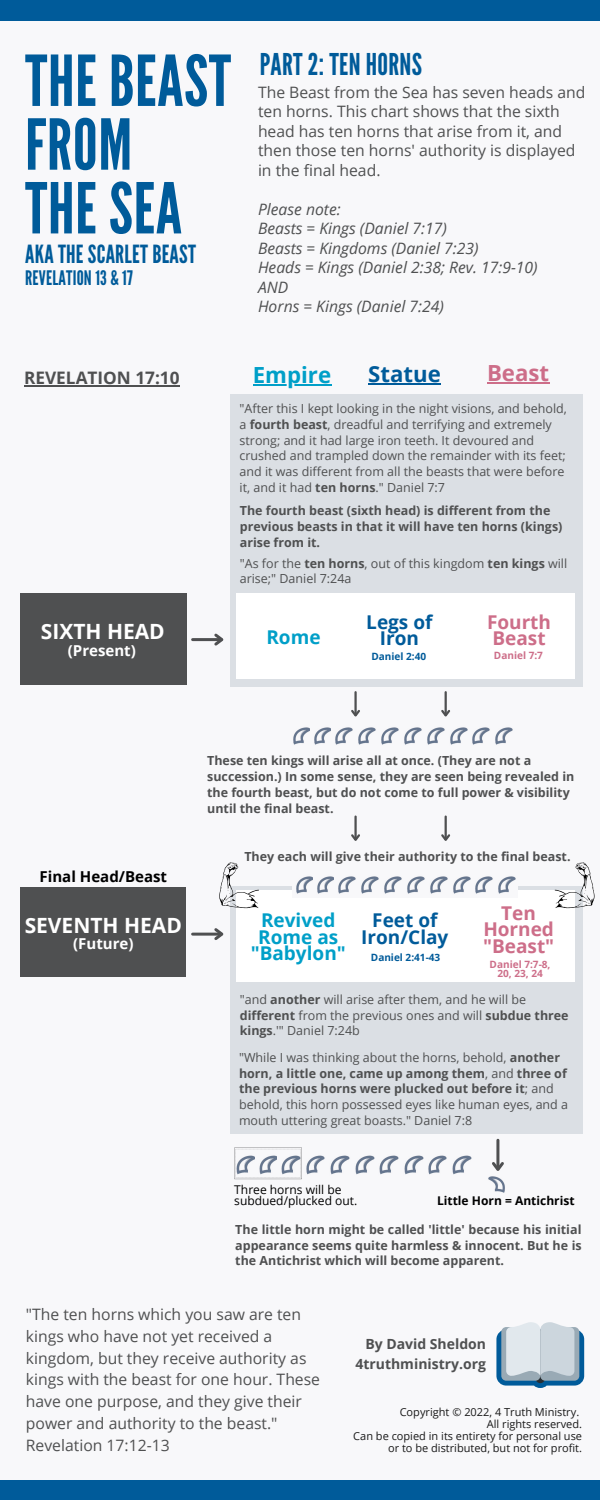
<style>
.page{position:relative;width:600px;height:1500px;background:#f8f8fa}
.page>*{position:absolute;margin:0;border:0;box-sizing:border-box;transform-origin:0 0}
.t1{font:70px/63.8px "League Gothic";letter-spacing:.01em;color:#005b9a}
.t2{font:30px "League Gothic";letter-spacing:.01em;color:#005b9a}
.t3{font:25px "League Gothic";letter-spacing:.01em;color:#005b9a}
.t4{font:700 22.2px "Open Sans";color:#009fc8}
.t5{font:700 22.2px "Open Sans";color:#005b9a}
.t6{font:700 22.2px "Open Sans";color:#cd6e89}
.t7{font:700 21px "Open Sans";color:#fff}
.t8{font:20px "League Gothic";letter-spacing:.01em;color:#005b9a}
.t9{font:700 19px/16.5px "Open Sans";color:#cd6e89}
.t10{font:700 19px/16.5px "Open Sans";color:#009fc8;text-align:center}
.t11{font:700 19px/16.5px "Open Sans";color:#005b9a;text-align:center}
.t12{font:700 17.2px "Open Sans";color:#4f5051}
.t13{font:15.7px/21.8px "Open Sans";color:#4f5051}
.t14{font:italic 15.7px "Open Sans";color:#4f5051}
.t15{font:700 15px "Open Sans";color:#fff}
.t16{font:700 15px "Open Sans";color:#000}
.t17{font:700 14px "Open Sans";color:#4f5051}
.t18{font:12.5px/15.8px "Open Sans";color:#4f5051}
.t19{font:700 12.5px/15.8px "Open Sans";color:#4f5051}
.t20{font:12px/10.5px "Open Sans";color:#000}
.t21{font:700 12px "Open Sans";color:#000}
.t22{font:11px/12px "Open Sans";color:#191919;text-align:right}
.t23{font:700 10px "Open Sans";color:#cd6e89}
.t24{font:700 10px "Open Sans";color:#005b9a}
.s1{font-weight:700}
</style>
<div class="page">
<div style="left:0;top:0;width:600px;height:20px;background:#005b9a"></div>
<div style="left:0;top:1480px;width:600px;height:20px;background:#005b9a"></div>
<div style="left:20px;top:888px;width:166px;height:89px;background:#4f5051"></div>
<div style="left:20px;top:593px;width:166px;height:92px;background:#4f5051"></div>
<div style="left:230px;top:394px;width:352px;height:293px;background:#dbdfe4"></div>
<div style="left:230px;top:886px;width:352px;height:247px;background:#dbdfe4"></div>
<hr style="left:193px;top:638px;width:28px;height:3px;background:#4f5051">
<svg style="left:212px;top:633px;width:12px;height:13px"></svg>
<hr style="left:193px;top:933px;width:28px;height:3px;background:#4f5051">
<svg style="left:212px;top:928px;width:12px;height:12px"></svg>
<hr style="left:445px;top:692px;width:2px;height:23px;background:#4f5051">
<svg style="left:441px;top:708px;width:9px;height:9px"></svg>
<hr style="left:354px;top:692px;width:3px;height:23px;background:#4f5051">
<svg style="left:351px;top:708px;width:9px;height:9px"></svg>
<div style="left:236px;top:593px;width:339px;height:86px;background:#fff"></div>
<div style="left:236px;top:890px;width:339px;height:92px;background:#fff"></div>
<svg style="left:219px;top:862px;width:40px;height:46px"></svg>
<svg style="left:555px;top:862px;width:40px;height:46px"></svg>
<img style="left:488px;top:1176px;width:17px;height:17px">
<img style="left:306px;top:1155px;width:166px;height:20px">
<hr style="left:496px;top:1140px;width:3px;height:29px;background:#4f5051">
<svg style="left:492px;top:1159px;width:12px;height:12px"></svg>
<svg style="left:496px;top:1322px;width:88px;height:66px;background:#aec4d2"></svg>
<img style="left:292px;top:876px;width:42px;height:18px">
<img style="left:334px;top:876px;width:184px;height:18px">
<img style="left:293px;top:727px;width:38px;height:18px">
<img style="left:335px;top:727px;width:178px;height:18px">
<hr style="left:445px;top:817px;width:2px;height:22px;background:#4f5051">
<svg style="left:441px;top:832px;width:10px;height:9px"></svg>
<hr style="left:354px;top:817px;width:3px;height:22px;background:#4f5051">
<svg style="left:351px;top:832px;width:9px;height:9px"></svg>
<svg style="left:234px;top:1148px;width:68px;height:31px"></svg>
<hr style="left:253px;top:384px;width:78px;height:2px;background:#009fc8">
<hr style="left:487px;top:383px;width:62px;height:1px;background:#cd6e89">
<hr style="left:368px;top:384px;width:73px;height:1px;background:#005b9a">
<hr style="left:24px;top:386px;width:156px;height:1px;background:#4f5051">
<p class="t1" style="left:25px;top:51px;width:207px">THE BEAST<br>FROM</p>
<p class="t1" style="left:25px;top:178px;width:158px">THE SEA</p>
<p class="t3" style="left:25px;top:240px;width:172px">AKA THE SCARLET BEAST</p>
<p class="t8" style="left:25px;top:266px;width:109px">REVELATION 13 &amp; 17</p>
<p class="t2" style="left:260px;top:47px;width:164px">PART 2: TEN HORNS</p>
<p class="t13" style="left:258px;top:82px;width:329px;line-height:19.5px">The Beast from the Sea has seven heads and ten horns. This chart shows that the sixth head has ten horns that arise from it, and then those ten horns' authority is displayed in the final head.</p>
<p class="t14" style="left:258px;top:198px;width:84px">Please note:</p>
<p class="t14" style="left:258px;top:218px;width:191px">Beasts = Kings (Daniel 7:17)</p>
<p class="t14" style="left:258px;top:237px;width:222px">Beasts = Kingdoms (Daniel 7:23)</p>
<p class="t14" style="left:258px;top:257px;width:281px">Heads = Kings (Daniel 2:38; Rev. 17:9-10)</p>
<p class="t14" style="left:258px;top:276px;width:32px">AND</p>
<p class="t14" style="left:258px;top:296px;width:187px">Horns = Kings (Daniel 7:24)</p>
<p class="t12" style="left:24px;top:366px;width:157px">REVELATION 17:10</p>
<p class="t7" style="left:41px;top:617px;width:125px">SIXTH HEAD</p>
<p class="t15" style="left:68px;top:640px;width:70px">(Present)</p>
<p class="t4" style="left:253px;top:359px;width:80px">Empire</p>
<p class="t6" style="left:487px;top:357px;width:64px">Beast</p>
<p class="t5" style="left:368px;top:358px;width:74px">Statue</p>
<p class="t18" style="left:240px;top:400px;width:329px">"After this I kept looking in the night visions, and behold, a <span class="s1">fourth beast</span>, dreadful and terrifying and extremely strong; and it had large iron teeth. It devoured and crushed and trampled down the remainder with its feet; and it was different from all the beasts that were before it, and it had <span class="s1">ten horns</span>." Daniel 7:7</p>
<p class="t19" style="left:240px;top:502px;width:324px">The fourth beast (sixth head) is different from the previous beasts in that it will have ten horns (kings) arise from it.</p>
<p class="t18" style="left:240px;top:555px;width:329px">"As for the <span class="s1">ten horns</span>, out of this kingdom <span class="s1">ten kings</span> will arise;" Daniel 7:24a</p>
<p class="t9" style="left:487px;top:613px;width:66px">Fourth</p>
<p class="t11" style="left:366px;top:613px;width:68px">Legs of<br>Iron</p>
<p class="t24" style="left:371px;top:650px;width:56px">Daniel 2:40</p>
<p class="t23" style="left:494px;top:649px;width:51px">Daniel 7:7</p>
<p class="t10" style="left:266px;top:628px;width:56px">Rome</p>
<p class="t9" style="left:492px;top:630px;width:55px">Beast</p>
<p class="t19" style="left:207px;top:753px;width:369px">These ten kings will arise all at once. (They are not a succession.) In some sense, they are seen being revealed in the fourth beast, but do not come to full power &amp; visibility until the final beast.</p>
<p class="t16" style="left:40px;top:866px;width:129px">Final Head/Beast</p>
<p class="t7" style="left:25px;top:911px;width:159px">SEVENTH HEAD</p>
<p class="t15" style="left:73px;top:933px;width:62px">(Future)</p>
<p class="t19" style="left:244px;top:848px;width:328px">They each will give their authority to the final beast.</p>
<p class="t10" style="left:251px;top:912px;width:97px">Revived<br>Rome as "Babylon"</p>
<p class="t11" style="left:361px;top:912px;width:89px">Feet of<br>Iron/Clay</p>
<p class="t24" style="left:371px;top:950px;width:71px">Daniel 2:41-43</p>
<p class="t9" style="left:501px;top:904px;width:36px">Ten</p>
<p class="t9" style="left:483px;top:921px;width:73px">Horned "Beast"</p>
<p class="t23" style="left:490px;top:958px;width:62px">Daniel 7:7-8,</p>
<p class="t23" style="left:497px;top:967px;width:47px">20, 23, 24</p>
<p class="t18" style="left:240px;top:991px;width:330px">"and <span class="s1">another</span> will arise after them, and he will be <span class="s1">different</span> from the previous ones and will <span class="s1">subdue three kings</span>.'" Daniel 7:24b</p>
<p class="t18" style="left:239px;top:1049px;width:331px">"While I was thinking about the horns, behold, <span class="s1">another horn, a little one, came up among them</span>, and <span class="s1">three of the previous horns were plucked out before it</span>; and behold, this horn possessed eyes like human eyes, and a mouth uttering great boasts." Daniel 7:8</p>
<p class="t20" style="left:234px;top:1185px;width:125px">Three horns will be subdued/plucked out.</p>
<p class="t21" style="left:437px;top:1192px;width:139px">Little Horn = Antichrist</p>
<p class="t19" style="left:235px;top:1221px;width:348px;text-align:justify">The little horn might be called 'little' because his initial appearance seems quite harmless &amp; innocent. But he is the Antichrist which will become apparent.</p>
<p class="t13" style="left:26px;top:1303px;width:296px">"The ten horns which you saw are ten kings who have not yet received a kingdom, but they receive authority as kings with the beast for one hour. These have one purpose, and they give their power and authority to the beast." Revelation 17:12-13</p>
<p class="t17" style="left:365px;top:1334px;width:122px">By David Sheldon</p>
<p class="t17" style="left:355px;top:1354px;width:132px">4truthministry.org</p>
<p class="t22" style="left:400px;top:1406px;width:181px">Copyright © 2022, 4 Truth Ministry.</p>
<p class="t22" style="left:487px;top:1418px;width:97px">All rights reserved.</p>
<p class="t22" style="left:353px;top:1430px;width:230px">Can be copied in its entirety for personal use or to be distributed, but not for profit.</p>
</div>
